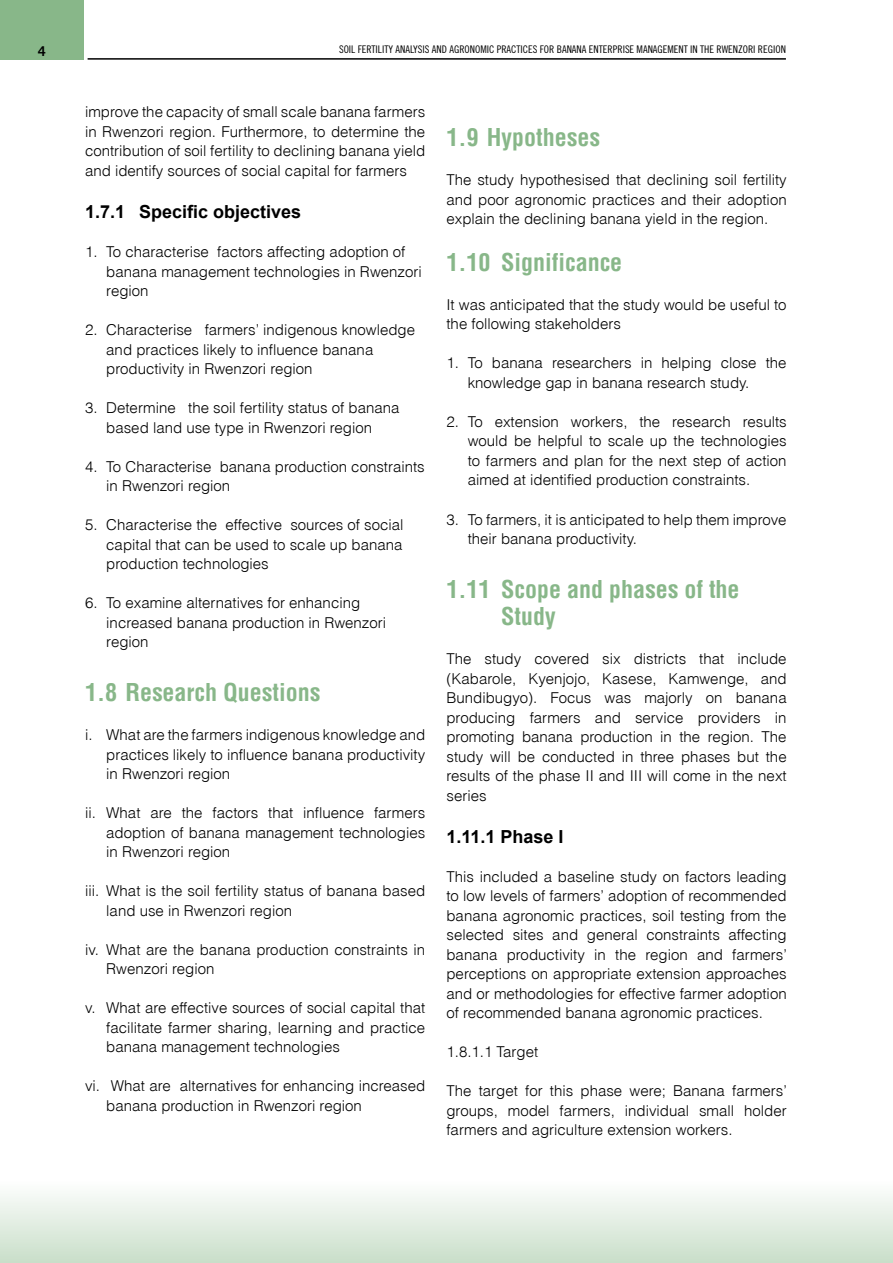
<style>
.page{position:relative;width:893px;height:1263px;background:#fff}
.page>*{position:absolute;margin:0;border:0;box-sizing:border-box;transform-origin:0 0}
.t1{font:24px/27px "Switzerland Condensed";color:#88b789}
.t2{font:700 18px "Arial";color:#000}
.t3{font:15px/19.5px "Switzerland Light Plain";color:#000;text-align:justify}
.t4{font:700 13.5px "Trade Gothic";color:#000}
.t5{font:10.5px "Trade Gothic Cond Eighteen";color:#000}
</style>
<div class="page">
<div style="left:0;top:0;width:84px;height:60px;background:#88b789"></div>
<div style="left:1px;top:1165px;width:891px;height:97px;background:linear-gradient(to bottom,#fff,#cadfcb)"></div>
<svg style="left:892px;top:1196px;width:1px;height:66px"></svg>
<hr style="left:88px;top:58px;width:698px;height:2px;background:#000">
<p class="t4" style="left:38px;top:43px;width:9px">4</p>
<p class="t5" style="left:339px;top:43px;width:448px">SOIL FERTILITY ANALYSIS AND AGRONOMIC PRACTICES FOR BANANA ENTERPRISE MANAGEMENT IN THE RWENZORI REGION</p>
<p class="t3" style="left:85px;top:102px;width:342px">improve the capacity of small scale banana farmers in Rwenzori region. Furthermore, to determine the contribution of soil fertility to declining banana yield and identify sources of social capital for farmers</p>
<p class="t2" style="left:85px;top:200px;width:218px">1.7.1 Specific objectives</p>
<p class="t3" style="left:106px;top:242px;width:317px;text-align:left;text-indent:-21px">1. To characterise factors affecting adoption of banana management technologies in Rwenzori region</p>
<p class="t3" style="left:106px;top:320px;width:310px;text-align:left;text-indent:-21px">2. Characterise farmers’ indigenous knowledge and practices likely to influence banana productivity in Rwenzori region</p>
<p class="t3" style="left:85px;top:398px;width:316px;text-align:center">3. Determine the soil fertility status of banana based land use type in Rwenzori region</p>
<p class="t3" style="left:106px;top:456px;width:320px;text-indent:-21px">4. To Characterise banana production constraints in Rwenzori region</p>
<p class="t3" style="left:106px;top:515px;width:299px;text-indent:-21px">5. Characterise the effective sources of social capital that can be used to scale up banana production technologies</p>
<p class="t3" style="left:106px;top:593px;width:281px;text-align:left;text-indent:-21px">6. To examine alternatives for enhancing increased banana production in Rwenzori region</p>
<h1 class="t1" style="left:85px;top:679px;width:237px">1.8 Research Questions</h1>
<p class="t3" style="left:106px;top:725px;width:320px;text-indent:-21px">i. What are the farmers indigenous knowledge and practices likely to influence banana productivity in Rwenzori region</p>
<p class="t3" style="left:106px;top:803px;width:320px;text-indent:-21px">ii. What are the factors that influence farmers adoption of banana management technologies in Rwenzori region</p>
<p class="t3" style="left:106px;top:881px;width:320px;text-indent:-21px">iii. What is the soil fertility status of banana based land use in Rwenzori region</p>
<p class="t3" style="left:106px;top:939px;width:320px;text-indent:-21px">iv. What are the banana production constraints in<br>Rwenzori region</p>
<p class="t3" style="left:106px;top:998px;width:320px;text-indent:-21px">v. What are effective sources of social capital that facilitate farmer sharing, learning and practice banana management technologies</p>
<p class="t3" style="left:106px;top:1076px;width:320px;text-indent:-21px">vi. What are alternatives for enhancing increased banana production in Rwenzori region</p>
<h1 class="t1" style="left:446px;top:124px;width:155px">1.9 Hypotheses</h1>
<p class="t3" style="left:446px;top:170px;width:342px">The study hypothesised that declining soil fertility and poor agronomic practices and their adoption explain the declining banana yield in the region.</p>
<h1 class="t1" style="left:446px;top:249px;width:177px">1.10 Significance</h1>
<p class="t3" style="left:446px;top:294px;width:342px">It was anticipated that the study would be useful to the following stakeholders</p>
<p class="t3" style="left:468px;top:353px;width:320px;text-indent:-21px">1. To banana researchers in helping close the knowledge gap in banana research study.</p>
<p class="t3" style="left:468px;top:411px;width:320px;text-indent:-21px">2. To extension workers, the research results would be helpful to scale up the technologies to farmers and plan for the next step of action aimed at identified production constraints.</p>
<p class="t3" style="left:468px;top:509px;width:320px;text-indent:-21px">3. To farmers, it is anticipated to help them improve their banana productivity.</p>
<h1 class="t1" style="left:501px;top:576px;width:240px;text-indent:-55px">1.11 Scope and phases of the<br>Study</h1>
<p class="t3" style="left:446px;top:648px;width:342px">The study covered six districts that include (Kabarole, Kyenjojo, Kasese, Kamwenge, and Bundibugyo). Focus was majorly on banana producing farmers and service providers in promoting banana production in the region. The study will be conducted in three phases but the results of the phase II and III will come in the next series</p>
<p class="t2" style="left:446px;top:824px;width:119px">1.11.1 Phase I</p>
<p class="t3" style="left:446px;top:866px;width:342px">This included a baseline study on factors leading to low levels of farmers’ adoption of recommended banana agronomic practices, soil testing from the selected sites and general constraints affecting banana productivity in the region and farmers’ perceptions on appropriate extension approaches and or methodologies for effective farmer adoption of recommended banana agronomic practices.</p>
<p class="t3" style="left:446px;top:1041px;width:93px">1.8.1.1 Target</p>
<p class="t3" style="left:446px;top:1080px;width:342px">The target for this phase were; Banana farmers’ groups, model farmers, individual small holder farmers and agriculture extension workers.</p>
</div>
